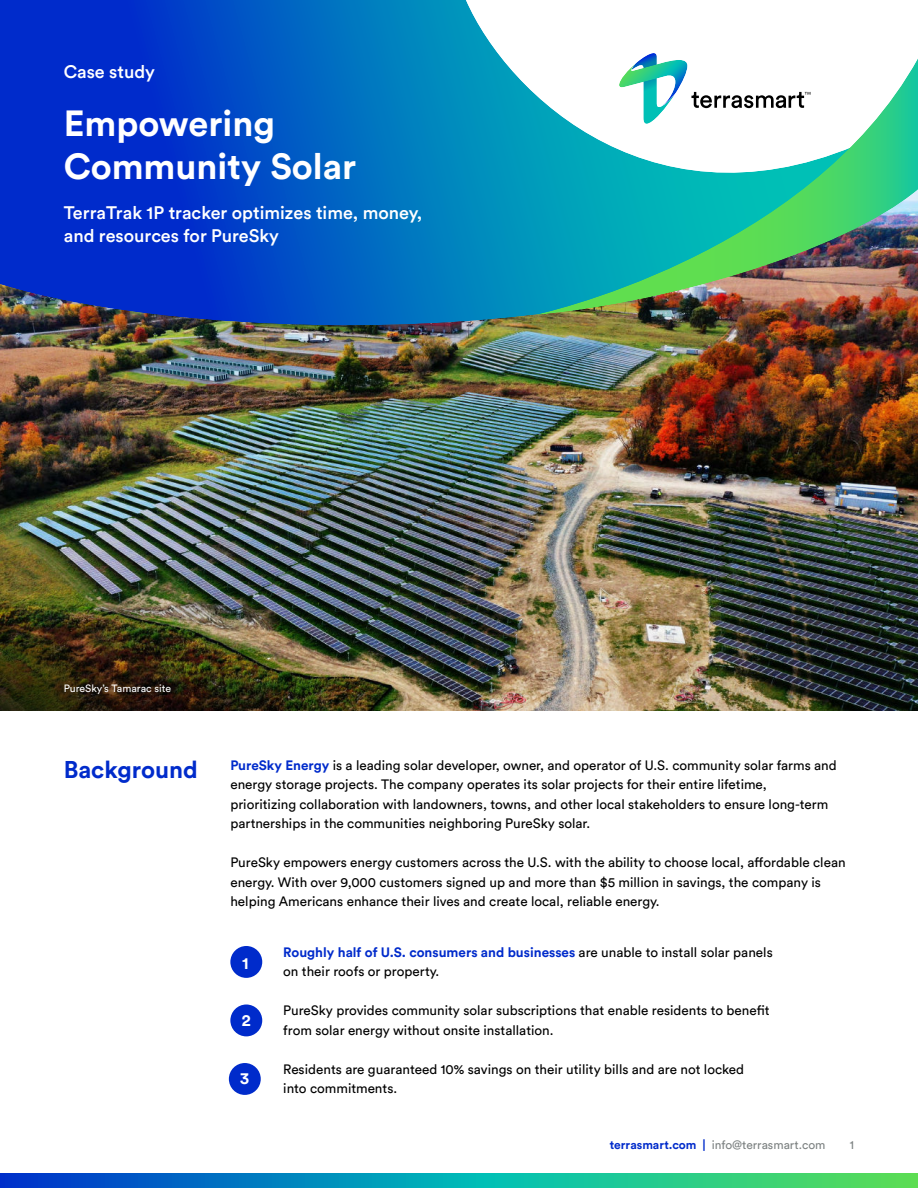
<style>
.page{position:relative;width:918px;height:1188px;background:#fff}
.page>*{position:absolute;margin:0;border:0;box-sizing:border-box;transform-origin:0 0}
.t1{font:700 36px/43.2px "Circular Std";color:#fff}
.t2{font:700 24px "Circular Std";color:#002bcb}
.t3{font:500 18px/22.5px "Circular Std";color:#fff}
.t4{font:700 16.5px "Circular Std";color:#fff}
.t5{font:13.5px/19.5px "Circular Std";color:#000}
.t6{font:12px "Circular Std";color:#7d8282}
.t7{font:10.5px "Circular Std";color:#fff}
.s1{font-weight:700;color:#002bcb}
</style>
<div class="page">
<svg style="left:0;top:1173px;width:918px;height:15px"></svg>
<div style="left:230px;top:946px;width:32px;height:32px;background:#002bcb;border-radius:50%"></div>
<div style="left:230px;top:1005px;width:32px;height:31px;background:#002bcb;border-radius:50%"></div>
<div style="left:229px;top:1063px;width:32px;height:32px;background:#002bcb;border-radius:50%"></div>
<img style="left:0;top:0;width:900px;height:357px">
<img style="left:534px;top:58px;width:384px;height:257px">
<svg style="left:619px;top:53px;width:191px;height:71px"></svg>
<img style="left:0;top:357px;width:918px;height:354px">
<h3 class="t3" style="left:64px;top:62px;width:93px">Case study</h3>
<h1 class="t1" style="left:64px;top:103px;width:294px">Empowering<br>Community Solar</h1>
<h3 class="t3" style="left:64px;top:203px;width:360px">TerraTrak 1P tracker optimizes time, money, and resources for PureSky</h3>
<p class="t7" style="left:64px;top:684px;width:109px">PureSky’s Tamarac site</p>
<h2 class="t2" style="left:64px;top:759px;width:136px">Background</h2>
<p class="t5" style="left:230px;top:756px;width:608px"><span class="s1">PureSky Energy</span> is a leading solar developer, owner, and operator of U.S. community solar farms and energy storage projects. The company operates its solar projects for their entire lifetime,<br>prioritizing collaboration with landowners, towns, and other local stakeholders to ensure long-term partnerships in the communities neighboring PureSky solar.</p>
<p class="t5" style="left:230px;top:853px;width:617px">PureSky empowers energy customers across the U.S. with the ability to choose local, affordable clean energy. With over 9,000 customers signed up and more than $5 million in savings, the company is helping Americans enhance their lives and create local, reliable energy.</p>
<p class="t4" style="left:242px;top:955px;width:8px">1</p>
<p class="t5" style="left:283px;top:943px;width:491px"><span class="s1">Roughly half of U.S. consumers and businesses</span> are unable to install solar panels on their roofs or property.</p>
<p class="t5" style="left:283px;top:1001px;width:488px">PureSky provides community solar subscriptions that enable residents to benefit from solar energy without onsite installation.</p>
<p class="t5" style="left:283px;top:1060px;width:462px">Residents are guaranteed 10% savings on their utility bills and are not locked into commitments.</p>
<p class="t4" style="left:242px;top:1012px;width:10px">2</p>
<p class="t4" style="left:240px;top:1071px;width:11px">3</p>
<p class="t6" style="left:610px;top:1140px;width:217px"><span class="s1">terrasmart.com |</span> info@terrasmart.com</p>
<p class="t6" style="left:850px;top:1140px;width:6px">1</p>
</div>
